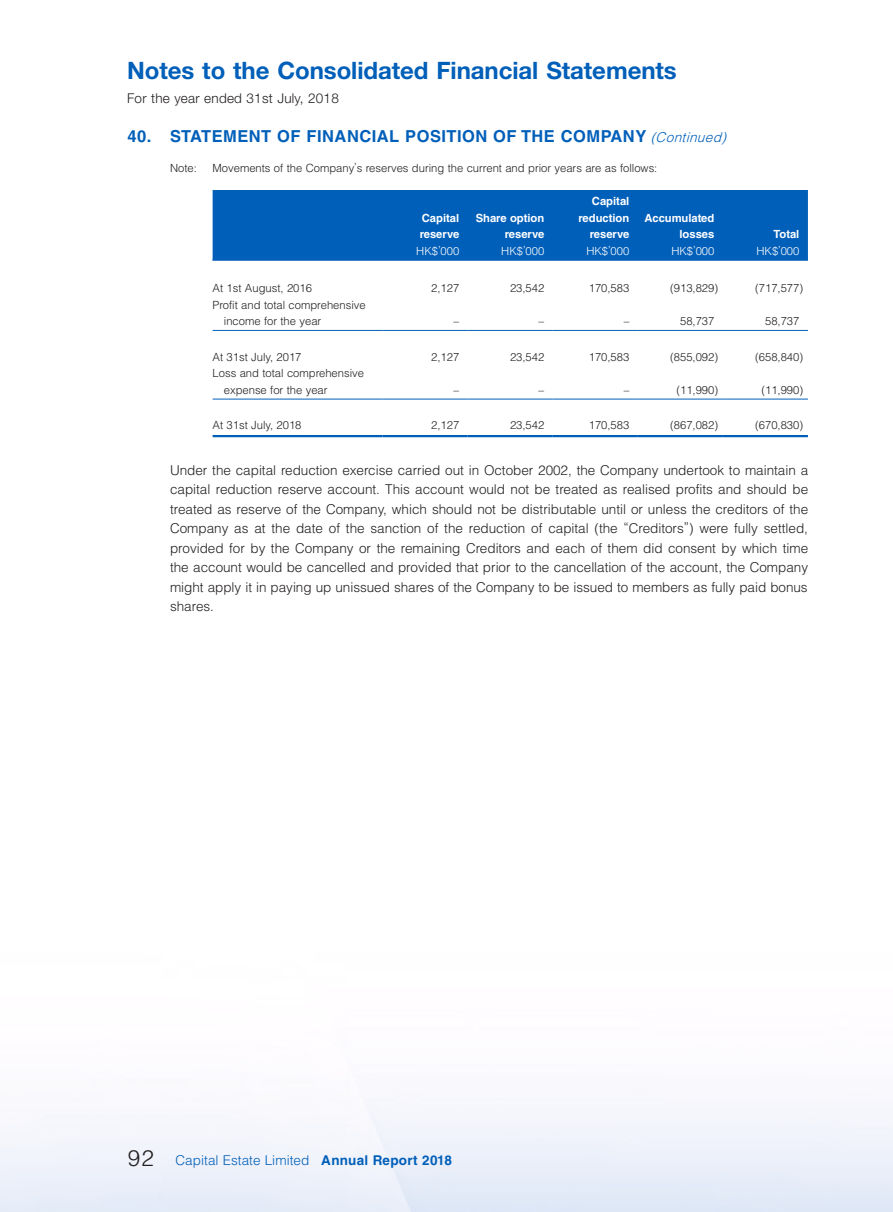
<style>
.page{position:relative;width:893px;height:1212px;background:#fff}
.page>*{position:absolute;margin:0;border:0;box-sizing:border-box;transform-origin:0 0}
.t1{font:700 24px "Helvetica Neue LT Std";letter-spacing:-.005em;color:#005fb9}
.t2{font:300 22.5px "Helvetica LT Std";color:#231f20}
.t3{font:700 16.5px "Helvetica LT Std";letter-spacing:.03em;color:#005fb9}
.t4{font:300 13.5px/19.5px "Helvetica LT Std";letter-spacing:-.005em;color:#231f20;text-align:justify}
.t5{font:300 13.5px "Helvetica LT Std";letter-spacing:.005em;color:#005fb9}
.t6{font:300 13.5px "Helvetica Neue LT Std";letter-spacing:.015em;color:#231f20}
.t7{font:300 11.25px/16.5px "Helvetica LT Std";color:#231f20}
.t8{font:700 11.25px/16.5px "Helvetica LT Std";color:#fff;text-align:right}
.t9{font:300 11.25px "Helvetica LT Std";color:#fff}
.s1{font-weight:300;font-style:italic;font-size:13.5px}
.s2{font-weight:700}
</style>
<div class="page">
<img style="left:0;top:190px;width:893px;height:1022px">
<div style="left:213px;top:190px;width:595px;height:69px;background:#005fb9"></div>
<hr style="left:213px;top:259px;width:170px;height:1px;background:#005fb9">
<hr style="left:383px;top:259px;width:85px;height:1px;background:#005fb9">
<hr style="left:468px;top:259px;width:85px;height:1px;background:#005fb9">
<hr style="left:553px;top:259px;width:85px;height:1px;background:#005fb9">
<hr style="left:638px;top:259px;width:85px;height:1px;background:#005fb9">
<hr style="left:723px;top:259px;width:85px;height:1px;background:#005fb9">
<hr style="left:213px;top:330px;width:170px;height:1px;background:#005fb9">
<hr style="left:383px;top:330px;width:85px;height:1px;background:#005fb9">
<hr style="left:468px;top:330px;width:85px;height:1px;background:#005fb9">
<hr style="left:553px;top:330px;width:85px;height:1px;background:#005fb9">
<hr style="left:638px;top:330px;width:85px;height:1px;background:#005fb9">
<hr style="left:723px;top:330px;width:85px;height:1px;background:#005fb9">
<hr style="left:213px;top:399px;width:170px;height:1px;background:#005fb9">
<hr style="left:383px;top:399px;width:85px;height:1px;background:#005fb9">
<hr style="left:468px;top:399px;width:85px;height:1px;background:#005fb9">
<hr style="left:553px;top:399px;width:85px;height:1px;background:#005fb9">
<hr style="left:638px;top:399px;width:85px;height:1px;background:#005fb9">
<hr style="left:723px;top:399px;width:85px;height:1px;background:#005fb9">
<hr style="left:213px;top:435px;width:170px;height:2px;background:#005fb9">
<hr style="left:383px;top:435px;width:85px;height:2px;background:#005fb9">
<hr style="left:468px;top:435px;width:85px;height:2px;background:#005fb9">
<hr style="left:553px;top:435px;width:85px;height:2px;background:#005fb9">
<hr style="left:638px;top:435px;width:85px;height:2px;background:#005fb9">
<hr style="left:723px;top:435px;width:85px;height:2px;background:#005fb9">
<h1 class="t1" style="left:127px;top:55px;width:551px">Notes to the Consolidated Financial Statements</h1>
<p class="t6" style="left:127px;top:90px;width:213px">For the year ended 31st July, 2018</p>
<p class="t3" style="left:128px;top:126px;width:604px">40. STATEMENT OF FINANCIAL POSITION OF THE COMPANY <span class="s1">(Continued)</span></p>
<p class="t7" style="left:170px;top:159px;width:28px">Note:</p>
<p class="t7" style="left:213px;top:159px;width:446px">Movements of the Company’s reserves during the current and prior years are as follows:</p>
<p class="t8" style="left:420px;top:209px;width:41px;text-align:left">Capital reserve</p>
<p class="t8" style="left:476px;top:209px;width:70px">Share option reserve</p>
<p class="t8" style="left:578px;top:193px;width:52px">Capital reduction reserve</p>
<p class="t8" style="left:645px;top:209px;width:71px">Accumulated losses</p>
<p class="t8" style="left:773px;top:226px;width:27px">Total</p>
<p class="t9" style="left:416px;top:244px;width:44px">HK$’000</p>
<p class="t9" style="left:501px;top:244px;width:44px">HK$’000</p>
<p class="t9" style="left:586px;top:244px;width:44px">HK$’000</p>
<p class="t9" style="left:671px;top:244px;width:44px">HK$’000</p>
<p class="t9" style="left:756px;top:244px;width:44px">HK$’000</p>
<p class="t7" style="left:213px;top:280px;width:101px">At 1st August, 2016</p>
<p class="t7" style="left:431px;top:280px;width:30px">2,127</p>
<p class="t7" style="left:510px;top:280px;width:36px">23,542</p>
<p class="t7" style="left:589px;top:280px;width:42px">170,583</p>
<p class="t7" style="left:670px;top:280px;width:49px">(913,829)</p>
<p class="t7" style="left:755px;top:280px;width:49px">(717,577)</p>
<p class="t7" style="left:224px;top:296px;width:143px;text-indent:-11px">Profit and total comprehensive income for the year</p>
<p class="t7" style="left:454px;top:313px;width:7px">–</p>
<p class="t7" style="left:539px;top:313px;width:7px">–</p>
<p class="t7" style="left:624px;top:313px;width:7px">–</p>
<p class="t7" style="left:680px;top:313px;width:36px">58,737</p>
<p class="t7" style="left:765px;top:313px;width:36px">58,737</p>
<p class="t7" style="left:213px;top:348px;width:90px">At 31st July, 2017</p>
<p class="t7" style="left:431px;top:348px;width:30px">2,127</p>
<p class="t7" style="left:510px;top:348px;width:36px">23,542</p>
<p class="t7" style="left:589px;top:348px;width:42px">170,583</p>
<p class="t7" style="left:670px;top:348px;width:49px">(855,092)</p>
<p class="t7" style="left:755px;top:348px;width:49px">(658,840)</p>
<p class="t7" style="left:224px;top:365px;width:142px;text-indent:-11px">Loss and total comprehensive expense for the year</p>
<p class="t7" style="left:454px;top:381px;width:7px">–</p>
<p class="t7" style="left:539px;top:381px;width:7px">–</p>
<p class="t7" style="left:624px;top:381px;width:7px">–</p>
<p class="t7" style="left:676px;top:381px;width:43px">(11,990)</p>
<p class="t7" style="left:761px;top:381px;width:43px">(11,990)</p>
<p class="t7" style="left:213px;top:417px;width:90px">At 31st July, 2018</p>
<p class="t7" style="left:431px;top:417px;width:30px">2,127</p>
<p class="t7" style="left:510px;top:417px;width:36px">23,542</p>
<p class="t7" style="left:589px;top:417px;width:42px">170,583</p>
<p class="t7" style="left:670px;top:417px;width:49px">(867,082)</p>
<p class="t7" style="left:755px;top:417px;width:49px">(670,830)</p>
<p class="t4" style="left:170px;top:460px;width:640px">Under the capital reduction exercise carried out in October 2002, the Company undertook to maintain a capital reduction reserve account. This account would not be treated as realised profits and should be treated as reserve of the Company, which should not be distributable until or unless the creditors of the Company as at the date of the sanction of the reduction of capital (the “Creditors”) were fully settled, provided for by the Company or the remaining Creditors and each of them did consent by which time the account would be cancelled and provided that prior to the cancellation of the account, the Company might apply it in paying up unissued shares of the Company to be issued to members as fully paid bonus shares.</p>
<h2 class="t2" style="left:128px;top:1144px;width:28px">92</h2>
<p class="t5" style="left:175px;top:1151px;width:278px">Capital Estate Limited <span class="s2">Annual Report 2018</span></p>
</div>
